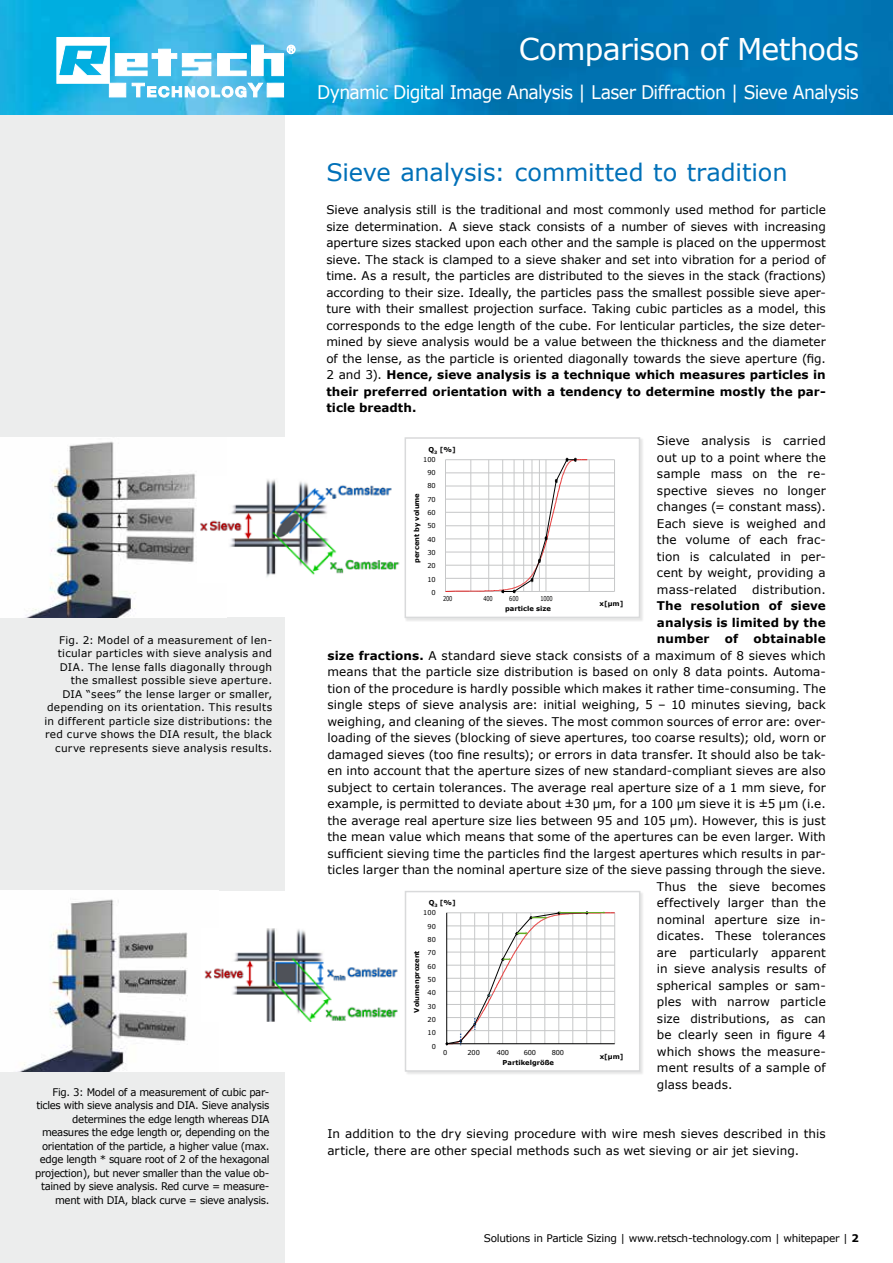
<style>
.page{position:relative;width:893px;height:1263px;background:#fff}
.page>*{position:absolute;margin:0;border:0;box-sizing:border-box;transform-origin:0 0}
.t1{font:30px "Verdana";letter-spacing:-.025em;color:#fff}
.t2{font:24px "Verdana";letter-spacing:-.005em;color:#0070b8}
.t3{font:18.75px "Verdana";letter-spacing:-.04em;color:#fff;scale:.92 1}
.t4{font:12px/16.5px "Verdana";letter-spacing:.005em;color:#000;text-align:justify}
.t5{font:700 12px/16.5px "Verdana";letter-spacing:.01em;color:#000;text-align:justify}
.t6{font:10.5px/13.5px "Verdana";letter-spacing:-.025em;color:#000;text-align:right;scale:.96 1}
.t7{font:10.5px/13.5px "Verdana";letter-spacing:.025em;color:#000;text-align:right}
.t8{font:10.5px "Verdana";letter-spacing:-.025em;color:#000}
.t9{font:700 6.75px "Verdana";letter-spacing:-.005em;color:#000}
.t10{font:6.75px/13.4px "Verdana";color:#000;text-align:right}
.t11{font:6.75px "Verdana";color:#000;scale:.75 1}
.s1{font-weight:700}
</style>
<div class="page">
<div style="left:0;top:0;width:285px;height:1263px;background:#eceded"></div>
<img style="left:0;top:0;width:893px;height:115px">
<div style="left:0;top:437px;width:298px;height:180px;background:#fff"></div>
<img style="left:26px;top:441px;width:170px;height:176px">
<div style="left:0;top:891px;width:307px;height:180px;background:#fff"></div>
<img style="left:21px;top:899px;width:167px;height:172px">
<img style="left:200px;top:479px;width:200px;height:98px">
<img style="left:204px;top:928px;width:194px;height:94px">
<svg style="left:57px;top:37px;width:238px;height:60px"></svg>
<div style="left:405px;top:437px;width:239px;height:185px;background:#efefef"></div>
<svg style="left:404px;top:437px;width:237px;height:182px"></svg>
<div style="left:405px;top:891px;width:240px;height:184px;background:#eee"></div>
<svg style="left:405px;top:891px;width:236px;height:181px"></svg>
<p class="t7" style="left:44px;top:633px;width:229px">Fig. 2: Model of a measurement of len&shy;ticular particles with sieve analysis and DIA. The lense falls diagonally through the smallest possible sieve aperture.<br>DIA “sees” the lense larger or smaller, depending on its orientation. This results in different particle size distributions: the red curve shows the DIA result, the black curve represents sieve analysis results.</p>
<p class="t6" style="left:35px;top:1085px;width:246px">Fig. 3: Model of a measurement of cubic par&shy;ticles with sieve analysis and DIA. Sieve analysis determines the edge length whereas DIA measures the edge length or, depending on the orientation of the particle, a higher value (max. edge length * square root of 2 of the hexagonal projection), but never smaller than the value ob&shy;tained by sieve analysis. Red curve = measure&shy;ment with DIA, black curve = sieve analysis.</p>
<h1 class="t1" style="left:519px;top:28px;width:342px">Comparison of Methods</h1>
<h3 class="t3" style="left:317px;top:79px;width:590px">Dynamic Digital Image Analysis | Laser Diffraction | Sieve Analysis</h3>
<h2 class="t2" style="left:326px;top:156px;width:463px">Sieve analysis: committed to tradition</h2>
<p class="t4" style="left:326px;top:201px;width:501px">Sieve analysis still is the traditional and most commonly used method for particle size determination. A sieve stack consists of a number of sieves with increasing aperture sizes stacked upon each other and the sample is placed on the uppermost sieve. The stack is clamped to a sieve shaker and set into vibration for a period of time. As a result, the particles are distributed to the sieves in the stack (fractions) according to their size. Ideally, the particles pass the smallest possible sieve aper&shy;ture with their smallest projection surface. Taking cubic particles as a model, this corresponds to the edge length of the cube. For lenticular particles, the size deter&shy;mined by sieve analysis would be a value between the thickness and the diameter of the lense, as the particle is oriented diagonally towards the sieve aperture (fig.<br>2 and 3). <span class="s1">Hence, sieve analysis is a technique which measures particles in their preferred orientation with a tendency to determine mostly the par&shy;ticle breadth.</span></p>
<p class="t4" style="left:657px;top:432px;width:170px">Sieve analysis is carried out up to a point where the sample mass on the re&shy;spective sieves no longer changes (= constant mass).<br>Each sieve is weighed and the volume of each frac&shy;tion is calculated in per&shy;cent by weight, providing a mass-related</p>
<p class="t9" style="left:429px;top:444px;width:29px">Q<sub>3</sub> [%]</p>
<p class="t10" style="left:423px;top:452px;width:14px">100<br>90<br>80<br>70<br>60<br>50<br>40<br>30<br>20<br>10<br>0</p>
<p class="t9" style="left:412px;top:563px;width:71px;rotate:-90deg">percent by volume</p>
<p class="t4" style="left:752px;top:581px;width:75px">distribution.</p>
<p class="t5" style="left:657px;top:597px;width:170px">The resolution of sieve analysis is limited by the number</p>
<p class="t11" style="left:443px;top:594px;width:14px">200</p>
<p class="t11" style="left:483px;top:594px;width:14px">400</p>
<p class="t11" style="left:509px;top:594px;width:14px">600</p>
<p class="t11" style="left:540px;top:594px;width:18px">1000</p>
<p class="t9" style="left:599px;top:598px;width:25px">x[µm]</p>
<p class="t9" style="left:505px;top:604px;width:47px">particle size</p>
<p class="t5" style="left:725px;top:630px;width:15px">of</p>
<p class="t5" style="left:754px;top:630px;width:74px">obtainable</p>
<p class="t4" style="left:327px;top:647px;width:500px"><span class="s1">size fractions.</span> A standard sieve stack consists of a maximum of 8 sieves which</p>
<p class="t4" style="left:327px;top:663px;width:500px">means that the particle size distribution is based on only 8 data points. Automa-</p>
<p class="t4" style="left:327px;top:680px;width:500px">tion of the procedure is hardly possible which makes it rather time-consuming. The</p>
<p class="t4" style="left:327px;top:696px;width:500px">single steps of sieve analysis are: initial weighing, 5 – 10 minutes sieving, back</p>
<p class="t4" style="left:327px;top:713px;width:500px">weighing, and cleaning of the sieves. The most common sources of error are: over-</p>
<p class="t4" style="left:327px;top:729px;width:500px">loading of the sieves (blocking of sieve apertures, too coarse results); old, worn or</p>
<p class="t4" style="left:327px;top:746px;width:500px">damaged sieves (too fine results); or errors in data transfer. It should also be tak-</p>
<p class="t4" style="left:327px;top:762px;width:500px">en into account that the aperture sizes of new standard-compliant sieves are also</p>
<p class="t4" style="left:327px;top:779px;width:500px">subject to certain tolerances. The average real aperture size of a 1 mm sieve, for</p>
<p class="t4" style="left:327px;top:795px;width:500px">example, is permitted to deviate about ±30 µm, for a 100 µm sieve it is ±5 µm (i.e.</p>
<p class="t4" style="left:327px;top:812px;width:500px">the average real aperture size lies between 95 and 105 µm). However, this is just</p>
<p class="t4" style="left:327px;top:828px;width:500px">the mean value which means that some of the apertures can be even larger. With</p>
<p class="t4" style="left:327px;top:845px;width:500px">sufficient sieving time the particles find the largest apertures which results in par-</p>
<p class="t4" style="left:327px;top:861px;width:500px">ticles larger than the nominal aperture size of the sieve passing through the sieve.</p>
<p class="t4" style="left:657px;top:878px;width:170px">Thus the sieve becomes</p>
<p class="t4" style="left:657px;top:894px;width:170px">effectively larger than the</p>
<p class="t4" style="left:657px;top:911px;width:170px">nominal aperture size in-</p>
<p class="t4" style="left:657px;top:927px;width:170px">dicates. These tolerances</p>
<p class="t4" style="left:657px;top:944px;width:170px">are particularly apparent</p>
<p class="t4" style="left:657px;top:960px;width:170px">in sieve analysis results of</p>
<p class="t4" style="left:657px;top:977px;width:170px">spherical samples or sam-</p>
<p class="t4" style="left:657px;top:993px;width:170px">ples with narrow particle</p>
<p class="t4" style="left:657px;top:1010px;width:170px">size distributions, as can</p>
<p class="t4" style="left:657px;top:1026px;width:170px">be clearly seen in figure 4</p>
<p class="t4" style="left:657px;top:1043px;width:170px">which shows the measure-</p>
<p class="t4" style="left:657px;top:1059px;width:170px">ment results of a sample of</p>
<p class="t4" style="left:657px;top:1076px;width:77px">glass beads.</p>
<p class="t4" style="left:327px;top:1125px;width:500px">In addition to the dry sieving procedure with wire mesh sieves described in this article, there are other special methods such as wet sieving or air jet sieving.</p>
<p class="t9" style="left:429px;top:898px;width:29px">Q<sub>3</sub> [%]</p>
<p class="t10" style="left:423px;top:906px;width:14px">100<br>90<br>80<br>70<br>60<br>50<br>40<br>30<br>20<br>10<br>0</p>
<p class="t9" style="left:412px;top:1012px;width:63px;rotate:-90deg">Volumenprozent</p>
<p class="t10" style="left:443px;top:1045px;width:6px">0</p>
<p class="t10" style="left:468px;top:1045px;width:14px">200</p>
<p class="t10" style="left:497px;top:1045px;width:14px">400</p>
<p class="t10" style="left:524px;top:1045px;width:14px">600</p>
<p class="t10" style="left:552px;top:1045px;width:14px">800</p>
<p class="t9" style="left:600px;top:1052px;width:25px">x[µm]</p>
<p class="t9" style="left:503px;top:1057px;width:53px">Partikelgröße</p>
<p class="t8" style="left:484px;top:1231px;width:377px">Solutions in Particle Sizing | www.retsch-technology.com | whitepaper | <span class="s1">2</span></p>
</div>
